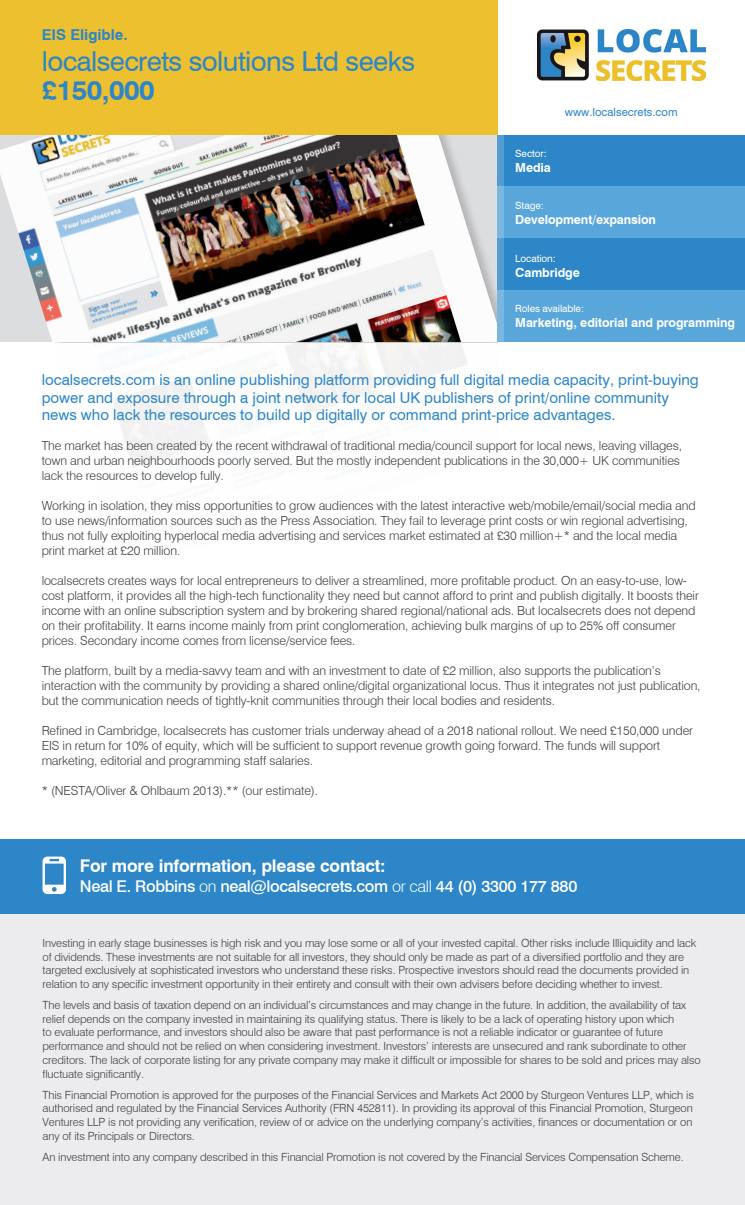
<style>
.page{position:relative;width:745px;height:1205px;background:#fff}
.page>*{position:absolute;margin:0;border:0;box-sizing:border-box;transform-origin:0 0}
.t1{font:27.5px "Swiss 721 BT";letter-spacing:-.02em;color:#2c86c7}
.t2{font:700 27.5px "Swiss 721 BT";letter-spacing:-.02em;color:#2c86c7}
.t3{font:700 17.5px "Swiss 721 BT";letter-spacing:-.01em;color:#fff}
.t4{font:500 16.25px "Swiss 721 BT";letter-spacing:-.02em;color:#fff}
.t5{font:15px/17.5px "Swiss 721 BT";color:#2c86c7}
.t6{font:700 15px "Swiss 721 BT";color:#2c86c7}
.t7{font:300 12.5px/15px "Swiss 721 BT";letter-spacing:-.01em;color:#3e3e3f}
.t8{font:700 12.5px "Swiss 721 BT";letter-spacing:-.01em;color:#fff}
.t9{font:300 11.25px/13.8px "Swiss 721 BT";letter-spacing:-.01em;color:#3e3e3f}
.t10{font:11.25px "Swiss 721 BT";color:#2c86c7}
.t11{font:10px "Swiss 721 BT";letter-spacing:-.01em;color:#fff}
.s1{font-weight:300}
</style>
<div class="page">
<img style="left:0;top:135px;width:497px;height:207px">
<div style="left:497px;top:135px;width:247px;height:51px;background:#2c86c7"></div>
<div style="left:497px;top:186px;width:247px;height:52px;background:#59a6da"></div>
<div style="left:497px;top:238px;width:247px;height:52px;background:#2c86c7"></div>
<div style="left:497px;top:290px;width:247px;height:52px;background:#59a6da"></div>
<div style="left:0;top:0;width:497px;height:135px;background:#edc030"></div>
<img style="left:537px;top:30px;width:168px;height:51px">
<svg style="left:497px;top:135px;width:6px;height:207px"></svg>
<div style="left:0;top:839px;width:744px;height:75px;background:#2c86c7"></div>
<div style="left:0;top:914px;width:744px;height:291px;background:#ececee"></div>
<svg style="left:43px;top:856px;width:23px;height:38px"></svg>
<p class="t6" style="left:42px;top:25px;width:88px">EIS Eligible.</p>
<h1 class="t1" style="left:42px;top:45px;width:374px">localsecrets solutions Ltd seeks</h1>
<h1 class="t2" style="left:42px;top:74px;width:115px">£150,000</h1>
<p class="t10" style="left:564px;top:105px;width:114px">www.localsecrets.com</p>
<p class="t11" style="left:515px;top:147px;width:33px">Sector:</p>
<p class="t8" style="left:515px;top:160px;width:37px">Media</p>
<p class="t11" style="left:515px;top:199px;width:30px">Stage:</p>
<p class="t8" style="left:515px;top:212px;width:142px">Development/expansion</p>
<p class="t11" style="left:515px;top:252px;width:42px">Location:</p>
<p class="t8" style="left:515px;top:264px;width:66px">Cambridge</p>
<p class="t11" style="left:515px;top:303px;width:70px">Roles available:</p>
<p class="t8" style="left:515px;top:315px;width:221px">Marketing, editorial and programming</p>
<p class="t5" style="left:42px;top:371px;width:658px">localsecrets.com is an online publishing platform providing full digital media capacity, print-buying power and exposure through a joint network for local UK publishers of print/online community news who lack the resources to build up digitally or command print-price advantages.</p>
<p class="t7" style="left:42px;top:438px;width:641px">The market has been created by the recent withdrawal of traditional media/council support for local news, leaving villages, town and urban neighbourhoods poorly served. But the mostly independent publications in the 30,000+ UK communities lack the resources to develop fully.</p>
<p class="t7" style="left:42px;top:498px;width:655px">Working in isolation, they miss opportunities to grow audiences with the latest interactive web/mobile/email/social media and to use news/information sources such as the Press Association. They fail to leverage print costs or win regional advertising, thus not fully exploiting hyperlocal media advertising and services market estimated at £30 million+* and the local media print market at £20 million.</p>
<p class="t7" style="left:42px;top:573px;width:658px">localsecrets creates ways for local entrepreneurs to deliver a streamlined, more profitable product. On an easy-to-use, low&shy;cost platform, it provides all the high-tech functionality they need but cannot afford to print and publish digitally. It boosts their income with an online subscription system and by brokering shared regional/national ads. But localsecrets does not depend on their profitability. It earns income mainly from print conglomeration, achieving bulk margins of up to 25% off consumer prices. Secondary income comes from license/service fees.</p>
<p class="t7" style="left:42px;top:663px;width:660px">The platform, built by a media-savvy team and with an investment to date of £2 million, also supports the publication’s interaction with the community by providing a shared online/digital organizational locus. Thus it integrates not just publication, but the communication needs of tightly-knit communities through their local bodies and residents.</p>
<p class="t7" style="left:42px;top:723px;width:652px">Refined in Cambridge, localsecrets has customer trials underway ahead of a 2018 national rollout. We need £150,000 under<br>EIS in return for 10% of equity, which will be sufficient to support revenue growth going forward. The funds will support marketing, editorial and programming staff salaries.</p>
<p class="t7" style="left:42px;top:783px;width:278px">* (NESTA/Oliver &amp; Ohlbaum 2013).** (our estimate).</p>
<h2 class="t3" style="left:80px;top:855px;width:307px">For more information, please contact:</h2>
<h3 class="t4" style="left:80px;top:876px;width:499px">Neal E. Robbins <span class="s1">on</span> neal@localsecrets.com <span class="s1">or call</span> 44 (0) 3300 177 880</h3>
<p class="t9" style="left:43px;top:936px;width:655px">Investing in early stage businesses is high risk and you may lose some or all of your invested capital. Other risks include Illiquidity and lack of dividends. These investments are not suitable for all investors, they should only be made as part of a diversified portfolio and they are targeted exclusively at sophisticated investors who understand these risks. Prospective investors should read the documents provided in relation to any specific investment opportunity in their entirety and consult with their own advisers before deciding whether to invest.</p>
<p class="t9" style="left:43px;top:998px;width:659px">The levels and basis of taxation depend on an individual’s circumstances and may change in the future. In addition, the availability of tax relief depends on the company invested in maintaining its qualifying status. There is likely to be a lack of operating history upon which<br>to evaluate performance, and investors should also be aware that past performance is not a reliable indicator or guarantee of future performance and should not be relied on when considering investment. Investors’ interests are unsecured and rank subordinate to other creditors. The lack of corporate listing for any private company may make it difficult or impossible for shares to be sold and prices may also fluctuate significantly.</p>
<p class="t9" style="left:43px;top:1087px;width:652px">This Financial Promotion is approved for the purposes of the Financial Services and Markets Act 2000 by Sturgeon Ventures LLP, which is authorised and regulated by the Financial Services Authority (FRN 452811). In providing its approval of this Financial Promotion, Sturgeon Ventures LLP is not providing any verification, review of or advice on the underlying company’s activities, finances or documentation or on any of its Principals or Directors.</p>
<p class="t9" style="left:43px;top:1149px;width:642px">An investment into any company described in this Financial Promotion is not covered by the Financial Services Compensation Scheme.</p>
</div>
